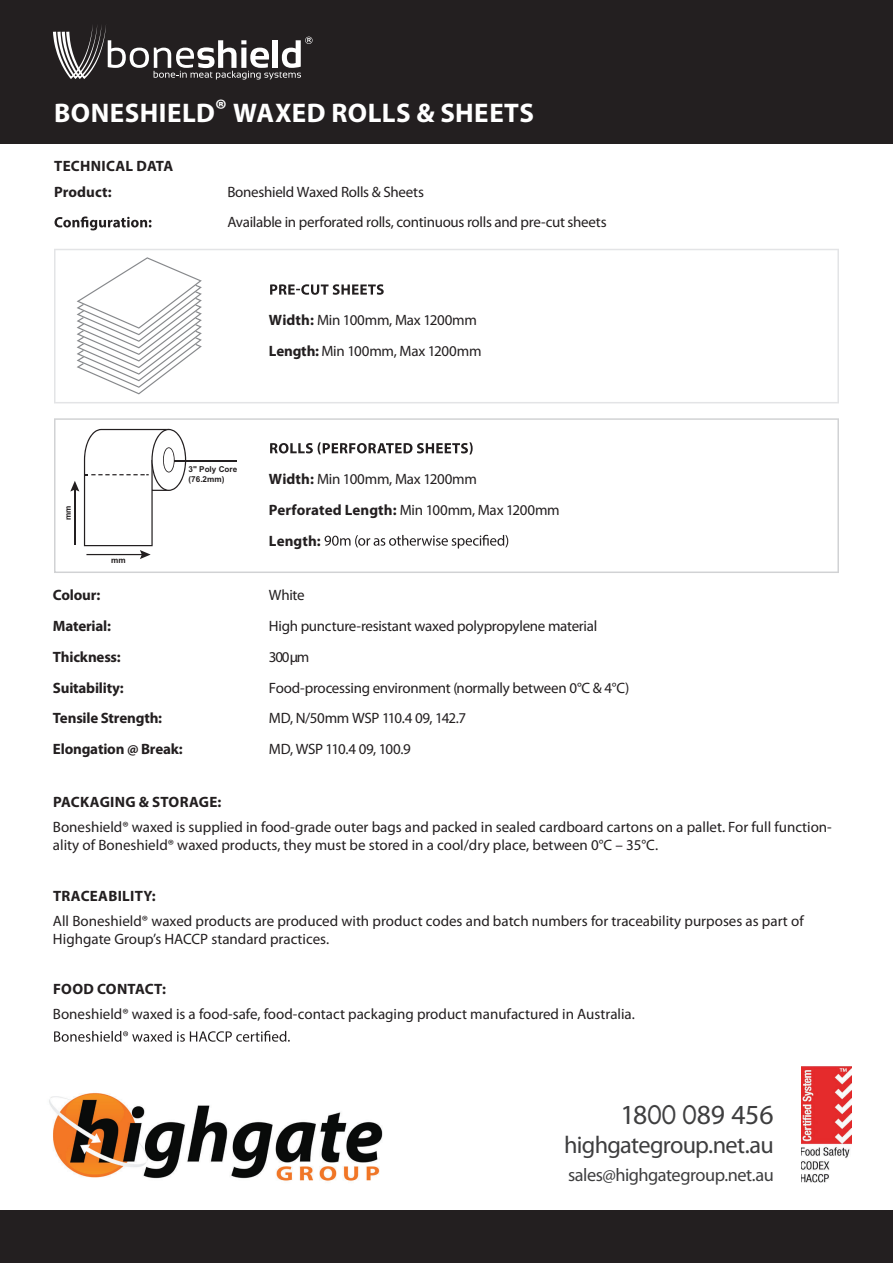
<style>
.page{position:relative;width:893px;height:1263px;background:#fff}
.page>*{position:absolute;margin:0;border:0;box-sizing:border-box;transform-origin:0 0}
.t1{font:27.75px "Myriad Pro";letter-spacing:-.005em;color:#3e3e3f}
.t2{font:700 27px "Myriad Pro";letter-spacing:.02em;color:#fff}
.t3{font:24.3px "Myriad Pro";letter-spacing:-.03em;color:#3e3e3f}
.t4{font:18.3px "Myriad Pro";letter-spacing:-.03em;color:#3e3e3f}
.t5{font:15px/18px "Myriad Pro";color:#231f20}
.t6{font:15px/30.8px "Myriad Pro";letter-spacing:-.02em;color:#231f20}
.t7{font:700 15px/30.8px "Myriad Pro";letter-spacing:-.01em;color:#231f20}
.t8{font:700 15px "Myriad Pro";letter-spacing:.02em;color:#231f20}
.t9{font:700 8.1px/9.8px "Arial";color:#231f20}
.s1{font-weight:700}
</style>
<div class="page">
<img style="left:49px;top:1093px;width:334px;height:88px">
<svg style="left:648px;top:1105px;width:27px;height:19px"></svg>
<svg style="left:683px;top:1105px;width:13px;height:19px"></svg>
<div style="left:0;top:1210px;width:893px;height:53px;background:#231f20"></div>
<div style="left:0;top:0;width:893px;height:144px;background:#231f20"></div>
<svg style="left:54px;top:1031px;width:236px;height:11px"></svg>
<svg style="left:53px;top:25px;width:260px;height:55px"></svg>
<svg style="left:55px;top:216px;width:96px;height:14px"></svg>
<img style="left:801px;top:1067px;width:50px;height:116px">
<svg style="left:54px;top:249px;width:785px;height:154px"></svg>
<svg style="left:270px;top:284px;width:114px;height:11px"></svg>
<svg style="left:54px;top:418px;width:785px;height:155px"></svg>
<svg style="left:270px;top:442px;width:203px;height:12px"></svg>
<svg style="left:325px;top:535px;width:183px;height:13px"></svg>
<h2 class="t2" style="left:54px;top:103px;width:481px">BONESHIELD® WAXED ROLLS &amp; SHEETS</h2>
<p class="t8" style="left:54px;top:160px;width:121px">TECHNICAL DATA</p>
<p class="t7" style="left:54px;top:178px;width:59px">Product:</p>
<p class="t6" style="left:227px;top:178px;width:381px">Boneshield Waxed Rolls &amp; Sheets<br>Available in perforated rolls, continuous rolls and pre-cut sheets</p>
<p class="t6" style="left:269px;top:306px;width:214px"><span class="s1">Width:</span> Min 100mm, Max 1200mm<br><span class="s1">Length:</span> Min 100mm, Max 1200mm</p>
<p class="t9" style="left:63px;top:520px;width:16px;rotate:-90deg">mm</p>
<p class="t9" style="left:111px;top:555px;width:16px">mm</p>
<p class="t9" style="left:189px;top:464px;width:50px">3" Poly Core (76.2mm)</p>
<p class="t6" style="left:269px;top:465px;width:292px"><span class="s1">Width:</span> Min 100mm, Max 1200mm<br><span class="s1">Perforated Length:</span> Min 100mm, Max 1200mm<br><span class="s1">Length:</span></p>
<p class="t7" style="left:53px;top:581px;width:131px">Colour:<br>Material:<br>Thickness:<br>Suitability:<br>Tensile Strength:<br>Elongation @ Break:</p>
<p class="t6" style="left:269px;top:581px;width:362px">White<br>High puncture-resistant waxed polypropylene material<br>300 μm<br>Food-processing environment (normally between 0°C &amp; 4°C)<br>MD, N/50mm WSP 110.4 09, 142.7<br>MD, WSP 110.4 09, 100.9</p>
<p class="t8" style="left:53px;top:796px;width:170px">PACKAGING &amp; STORAGE:</p>
<p class="t5" style="left:53px;top:820px;width:780px">Boneshield® waxed is supplied in food-grade outer bags and packed in sealed cardboard cartons on a pallet. For full function&shy;ality of Boneshield® waxed products, they must be stored in a cool/dry place, between 0°C – 35°C.</p>
<p class="t8" style="left:53px;top:890px;width:104px">TRACEABILITY:</p>
<p class="t5" style="left:53px;top:913px;width:752px">All Boneshield® waxed products are produced with product codes and batch numbers for traceability purposes as part of<br>Highgate Group’s HACCP standard practices.</p>
<p class="t8" style="left:53px;top:983px;width:114px">FOOD CONTACT:</p>
<p class="t5" style="left:53px;top:1007px;width:583px">Boneshield® waxed is a food-safe, food-contact packaging product manufactured in Australia.</p>
<h1 class="t1" style="left:620px;top:1104px;width:155px">18OO O89 456</h1>
<h3 class="t3" style="left:564px;top:1136px;width:211px">highgategroup.net.au</h3>
<p class="t4" style="left:568px;top:1167px;width:207px">sales@highgategroup.net.au</p>
</div>
